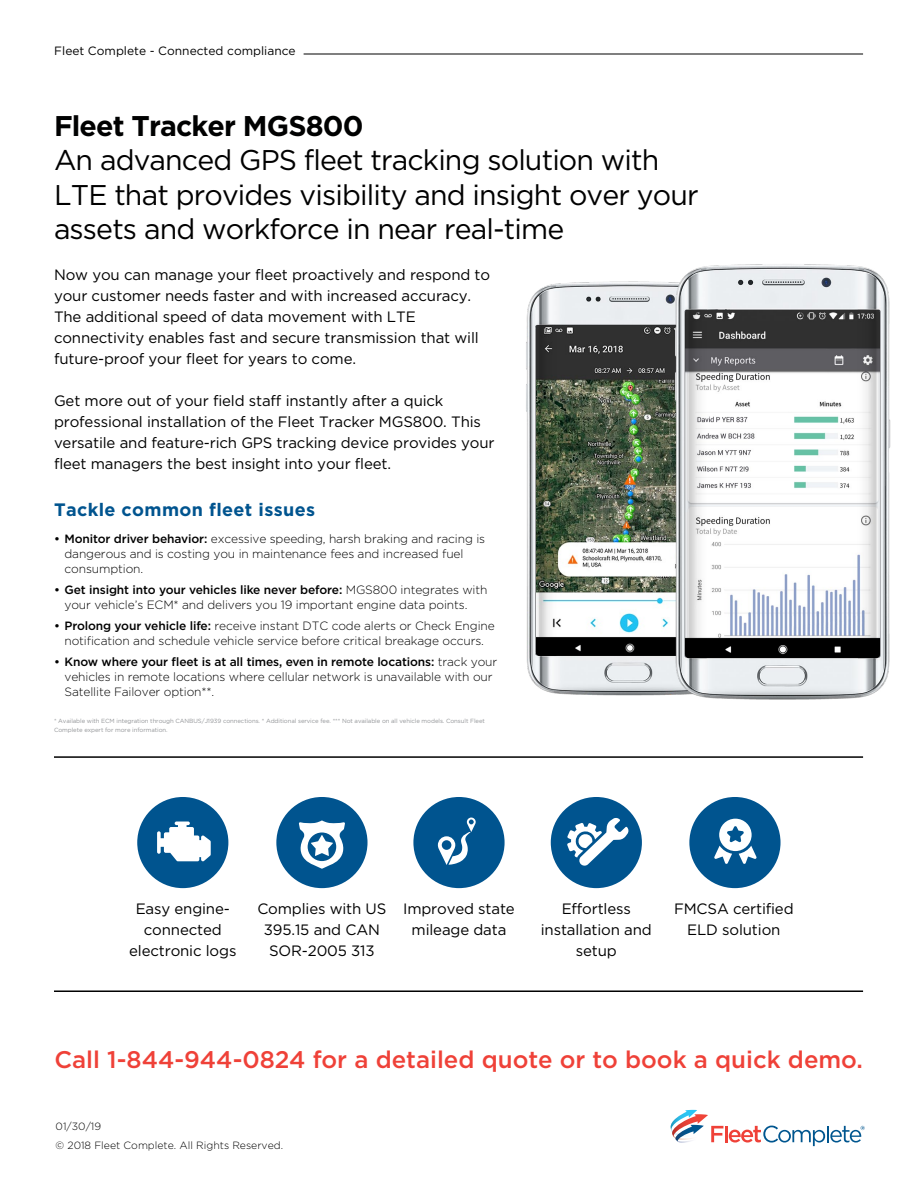
<style>
.page{position:relative;width:918px;height:1188px;background:#fff}
.page>*{position:absolute;margin:0;border:0;box-sizing:border-box;transform-origin:0 0}
.t1{font:28.5px/34.5px "Gotham";letter-spacing:-.03em;color:#000}
.t2{font:700 28.5px "Gotham";letter-spacing:-.03em;color:#000101}
.t3{font:500 24px "Gotham";color:#ef4138}
.t4{font:700 18px "Gotham";letter-spacing:.02em;color:#00548f}
.t5{font:15px/21px "Gotham";letter-spacing:-.01em;color:#000;text-align:center}
.t6{font:300 12px/15px "Gotham";letter-spacing:-.01em;color:#000}
.t7{font:12px "Gotham";color:#000}
.t8{font:300 10.5px/19.5px "Gotham";color:#000}
.t9{font:6px/9px "Gotham";letter-spacing:-.01em;color:#939598}
.s1{font-weight:500}
</style>
<div class="page">
<div style="left:137px;top:797px;width:91px;height:91px;background:#00548f;border-radius:50%"></div>
<div style="left:276px;top:797px;width:92px;height:91px;background:#00548f;border-radius:50%"></div>
<div style="left:413px;top:797px;width:92px;height:91px;background:#00548f;border-radius:50%"></div>
<div style="left:551px;top:797px;width:91px;height:91px;background:#00548f;border-radius:50%"></div>
<div style="left:689px;top:797px;width:92px;height:91px;background:#00548f;border-radius:50%"></div>
<hr style="left:725px;top:1126px;width:3px;height:16px;background:#ef4138">
<svg style="left:729px;top:1126px;width:136px;height:20px"></svg>
<svg style="left:670px;top:1110px;width:53px;height:32px"></svg>
<hr style="left:304px;top:54px;width:559px;height:1px;background:#000">
<svg style="left:157px;top:822px;width:54px;height:39px"></svg>
<svg style="left:299px;top:820px;width:46px;height:49px"></svg>
<svg style="left:438px;top:818px;width:38px;height:47px"></svg>
<svg style="left:567px;top:818px;width:62px;height:48px"></svg>
<svg style="left:714px;top:819px;width:43px;height:45px"></svg>
<img style="left:526px;top:281px;width:132px;height:415px">
<img style="left:658px;top:264px;width:233px;height:436px">
<hr style="left:54px;top:756px;width:809px;height:2px;background:#000">
<hr style="left:54px;top:990px;width:809px;height:2px;background:#000">
<p class="t7" style="left:54px;top:44px;width:243px">Fleet Complete - Connected compliance</p>
<h1 class="t2" style="left:54px;top:109px;width:311px">Fleet Tracker MGS800</h1>
<h1 class="t1" style="left:54px;top:142px;width:646px">An advanced GPS fleet tracking solution with<br>LTE that provides visibility and insight over your assets and workforce in near real-time</h1>
<p class="t5" style="left:54px;top:264px;width:438px;text-align:left">Now you can manage your fleet proactively and respond to your customer needs faster and with increased accuracy.<br>The additional speed of data movement with LTE connectivity enables fast and secure transmission that will future-proof your fleet for years to come.</p>
<p class="t5" style="left:54px;top:389px;width:442px;text-align:left">Get more out of your field staff instantly after a quick professional installation of the Fleet Tracker MGS800. This versatile and feature-rich GPS tracking device provides your fleet managers the best insight into your fleet.</p>
<p class="t4" style="left:54px;top:499px;width:263px">Tackle common fleet issues</p>
<p class="t6" style="left:64px;top:532px;width:422px;text-indent:-10px"><span class="s1">• Monitor driver behavior:</span> excessive speeding, harsh braking and racing is dangerous and is costing you in maintenance fees and increased fuel consumption.</p>
<p class="t6" style="left:64px;top:583px;width:425px;text-indent:-10px"><span class="s1">• Get insight into your vehicles like never before:</span> MGS800 integrates with your vehicle’s ECM* and delivers you 19 important engine data points.</p>
<p class="t6" style="left:54px;top:619px;width:442px;text-align:center"><span class="s1">• Prolong your vehicle life:</span> receive instant DTC code alerts or Check Engine notification and schedule vehicle service before critical breakage occurs.</p>
<p class="t6" style="left:64px;top:655px;width:434px;text-indent:-10px"><span class="s1">• Know where your fleet is at all times, even in remote locations:</span> track your vehicles in remote locations where cellular network is unavailable with our<br>Satellite Failover option**.</p>
<p class="t9" style="left:54px;top:717px;width:432px">* Available with ECM integration through CANBUS/J1939 connections. * Additional service fee. *** Not available on all vehicle models. Consult Fleet<br>Complete expert for more information.</p>
<p class="t5" style="left:129px;top:898px;width:109px">Easy engine&shy;connected electronic logs</p>
<p class="t5" style="left:257px;top:898px;width:131px">Complies with US<br>395.15 and CAN<br>SOR-2005 313</p>
<p class="t5" style="left:403px;top:898px;width:113px">Improved state mileage data</p>
<p class="t5" style="left:541px;top:898px;width:113px">Effortless installation and setup</p>
<p class="t5" style="left:674px;top:898px;width:121px">FMCSA certified<br>ELD solution</p>
<h2 class="t3" style="left:55px;top:1044px;width:810px">Call 1-844-944-0824 for a detailed quote or to book a quick demo.</h2>
<p class="t8" style="left:56px;top:1116px;width:229px">01/30/19<br>© 2018 Fleet Complete. All Rights Reserved.</p>
</div>
